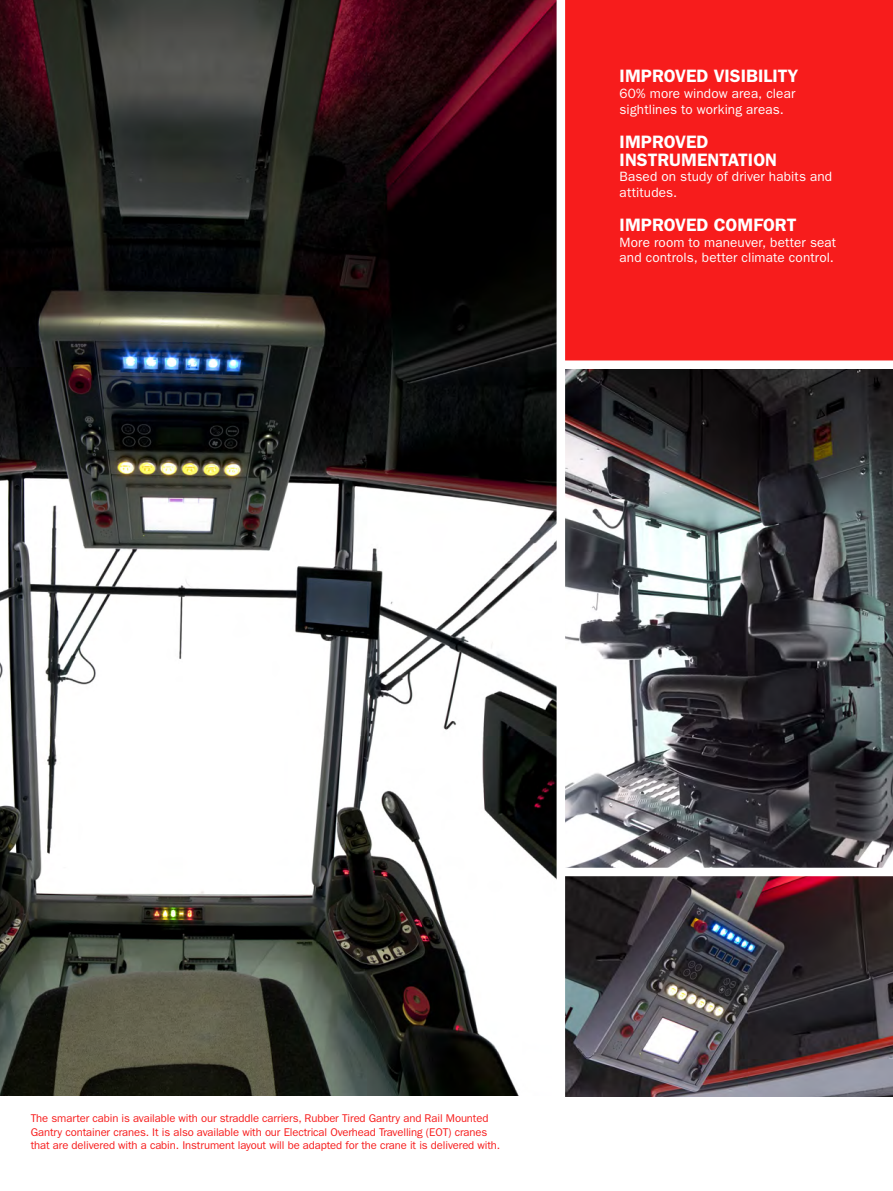
<style>
.page{position:relative;width:893px;height:1191px;background:#fff}
.page>*{position:absolute;margin:0;border:0;box-sizing:border-box;transform-origin:0 0}
.t1{font:600 18px/18px "ITC Franklin Gothic Std";color:#fff}
.t2{font:13.5px/15.8px "ITC Franklin Gothic Std";letter-spacing:.01em;color:#fff}
.t3{font:11.25px/13.5px "ITC Franklin Gothic Std";letter-spacing:-.01em;color:#f71c1c}
</style>
<div class="page">
<div style="left:565px;top:0;width:328px;height:361px;background:#f71c1c"></div>
<img style="left:0;top:0;width:557px;height:1096px">
<img style="left:565px;top:369px;width:328px;height:498px">
<img style="left:565px;top:876px;width:328px;height:220px">
<div style="left:561px;top:360px;width:332px;height:9px;background:#fff"></div>
<h1 class="t1" style="left:620px;top:67px;width:180px">IMPROVED VISIBILITY</h1>
<p class="t2" style="left:620px;top:86px;width:177px">60% more window area, clear sightlines to working areas.</p>
<h1 class="t1" style="left:620px;top:132px;width:159px">IMPROVED<br>INSTRUMENTATION</h1>
<p class="t2" style="left:620px;top:169px;width:214px">Based on study of driver habits and attitudes.</p>
<h1 class="t1" style="left:620px;top:216px;width:178px">IMPROVED COMFORT</h1>
<p class="t2" style="left:620px;top:234px;width:218px">More room to maneuver, better seat and controls, better climate control.</p>
<p class="t3" style="left:31px;top:1112px;width:471px">The smarter cabin is available with our straddle carriers, Rubber Tired Gantry and Rail Mounted<br>Gantry container cranes. It is also available with our Electrical Overhead Travelling (EOT) cranes that are delivered with a cabin. Instrument layout will be adapted for the crane it is delivered with.</p>
</div>
